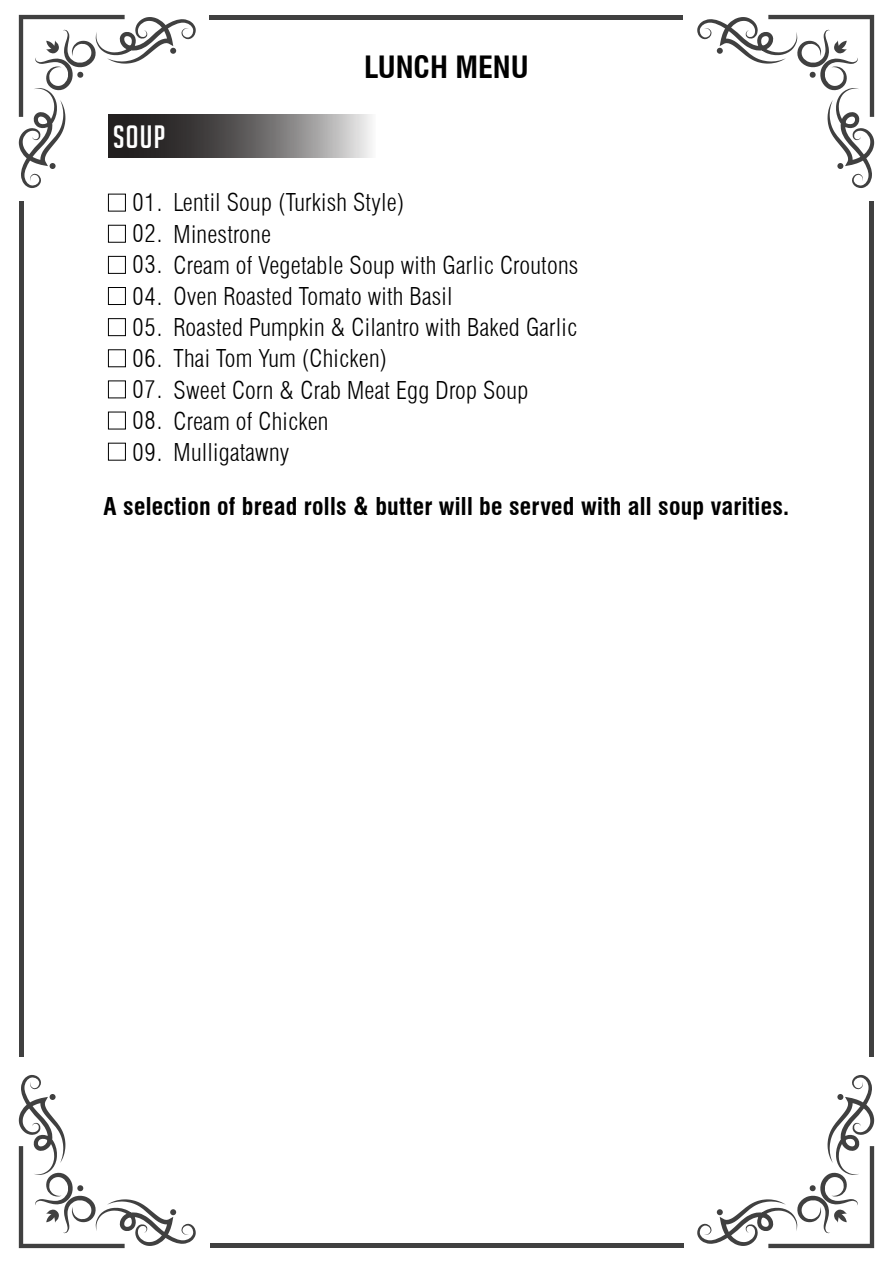
<style>
.page{position:relative;width:893px;height:1263px;background:#fff}
.page>*{position:absolute;margin:0;border:0;box-sizing:border-box;transform-origin:0 0}
.t1{font:31.5px "Big Noodle Titling";color:#fff}
.t2{font:700 condensed 30px "Swiss 721 BT";color:#000}
.t3{font:300 condensed 24px/31.2px "Swiss 721 BT";letter-spacing:.01em;color:#000}
.t4{font:700 condensed 24px "Swiss 721 BT";letter-spacing:.01em;color:#000}
</style>
<div class="page">
<svg style="left:196px;top:115px;width:176px;height:42px;background:#888787"></svg>
<svg style="left:19px;top:15px;width:177px;height:173px"></svg>
<svg style="left:697px;top:15px;width:177px;height:173px"></svg>
<hr style="left:209px;top:15px;width:474px;height:4px;background:#404040">
<svg style="left:697px;top:1075px;width:177px;height:173px"></svg>
<svg style="left:19px;top:1075px;width:177px;height:173px"></svg>
<hr style="left:210px;top:1244px;width:474px;height:4px;background:#404040">
<hr style="left:870px;top:202px;width:4px;height:855px;background:#404040">
<hr style="left:19px;top:202px;width:4px;height:855px;background:#404040">
<div style="left:108px;top:194px;width:18px;height:17px;border:1px solid #000"></div>
<div style="left:108px;top:225px;width:18px;height:18px;border:1px solid #000"></div>
<div style="left:108px;top:256px;width:18px;height:18px;border:1px solid #000"></div>
<div style="left:108px;top:287px;width:18px;height:18px;border:1px solid #000"></div>
<div style="left:108px;top:318px;width:18px;height:18px;border:1px solid #000"></div>
<div style="left:108px;top:349px;width:18px;height:18px;border:1px solid #000"></div>
<div style="left:108px;top:380px;width:18px;height:18px;border:1px solid #000"></div>
<div style="left:108px;top:412px;width:18px;height:17px;border:1px solid #000"></div>
<div style="left:108px;top:443px;width:18px;height:17px;border:1px solid #000"></div>
<h1 class="t1" style="left:113px;top:120px;width:54px">SOUP</h1>
<p class="t2" style="left:364px;top:49px;width:166px">LUNCH MENU</p>
<p class="t3" style="left:174px;top:187px;width:406px">Lentil Soup (Turkish Style)<br>Minestrone<br>Cream of Vegetable Soup with Garlic Croutons<br>Oven Roasted Tomato with Basil<br>Roasted Pumpkin &amp; Cilantro with Baked Garlic<br>Thai Tom Yum (Chicken)<br>Sweet Corn &amp; Crab Meat Egg Drop Soup<br>Cream of Chicken<br>Mulligatawny</p>
<p class="t3" style="left:132px;top:187px;width:31px;text-align:justify">01.<br>02.<br>03.<br>04.<br>05.<br>06.<br>07.<br>08.<br>09.</p>
<p class="t4" style="left:104px;top:492px;width:687px">A selection of bread rolls &amp; butter will be served with all soup varities.</p>
</div>
